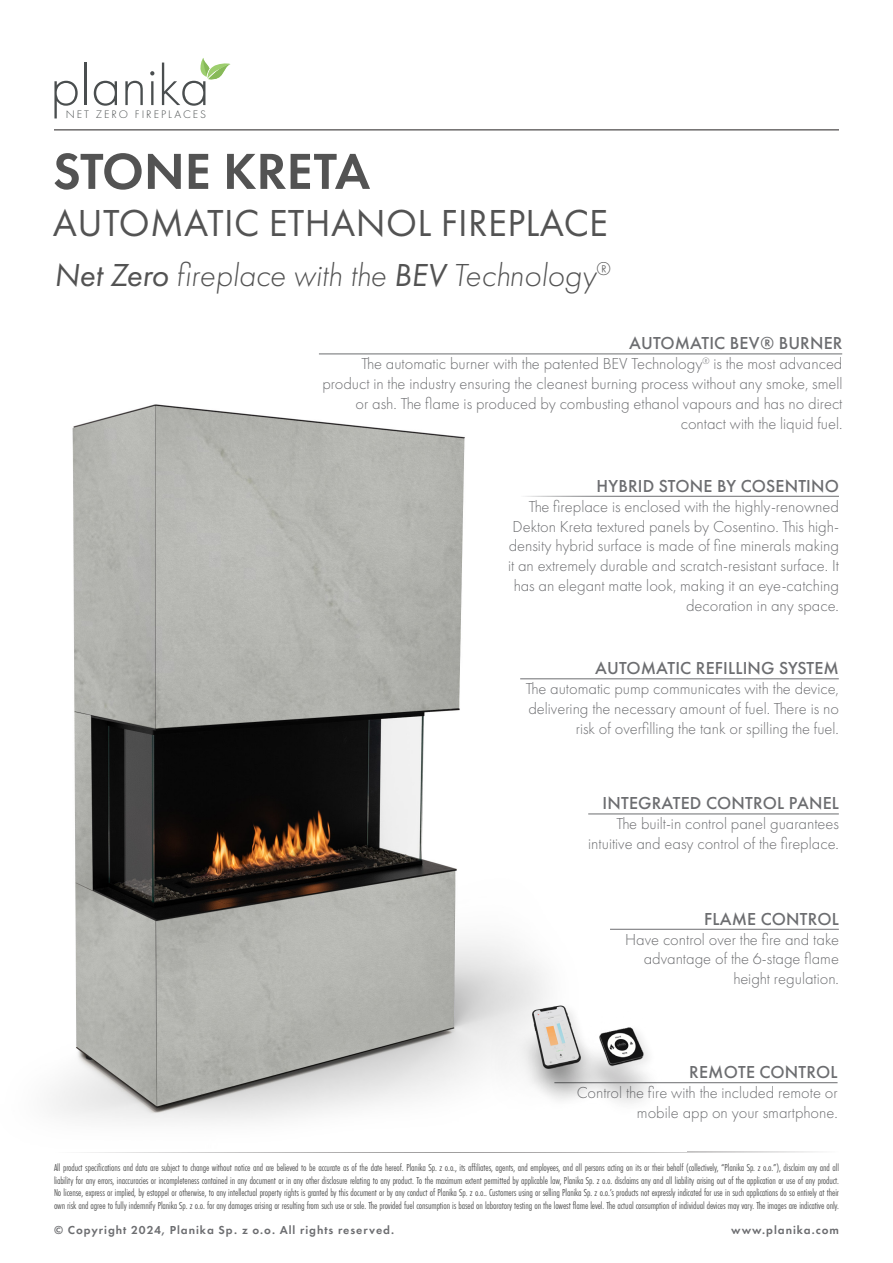
<style>
.page{position:relative;width:893px;height:1263px;background:#fff}
.page>*{position:absolute;margin:0;border:0;box-sizing:border-box;transform-origin:0 0}
.t1{font:300 58.35px "Futura PT";color:#4a4e4f}
.FIREPLACE{font:600 52.5px "Futura PT";color:#535353}
.t2{font:39px "Futura PT";letter-spacing:.01em;color:#535353}
.t3{font:italic 300 33px "Futura PT";color:#535353}
.t4{font:500 18px "Futura PT";letter-spacing:.01em;color:#6c6d70}
.t5{font:300 16.5px/19.8px "Futura PT";color:#6c6d70;text-align:right}
.t6{font:600 12px "Futura PT";letter-spacing:.08em;color:#6c6d70}
.t7{font:300 11.4px "Futura PT";letter-spacing:.175em;color:#4a4e4f}
.t8{font:10.5px/12.6px "Futura PT Cond";letter-spacing:-.01em;color:#535353;text-align:justify}
.s1{font-weight:400}
</style>
<div class="page">
<hr style="left:54px;top:130px;width:785px;height:1px;background:#231f20">
<hr style="left:54px;top:1152px;width:785px;height:1px;background:#231f20">
<svg style="left:200px;top:58px;width:30px;height:22px"></svg>
<img style="left:52px;top:353px;width:635px;height:769px">
<hr style="left:520px;top:678px;width:319px;height:1px;background:#6c6d70">
<hr style="left:554px;top:1082px;width:283px;height:1px;background:#6c6d70">
<hr style="left:588px;top:814px;width:251px;height:1px;background:#6c6d70">
<hr style="left:610px;top:929px;width:229px;height:1px;background:#6c6d70">
<hr style="left:319px;top:354px;width:523px;height:1px;background:#6c6d70">
<hr style="left:520px;top:496px;width:319px;height:1px;background:#6c6d70">
<img style="left:490px;top:955px;width:196px;height:167px">
<h1 class="t1" style="left:50px;top:53px;width:161px">planika</h1>
<p class="t7" style="left:66px;top:108px;width:142px">NET ZERO FIREPLACES</p>
<p class="FIREPLACE" style="left:53px;top:138px;width:319px">STONE KRETA</p>
<p class="t2" style="left:53px;top:200px;width:557px">AUTOMATIC ETHANOL FIREPLACE</p>
<p class="t3" style="left:54px;top:257px;width:557px"><span class="s1">Net Zero</span> fireplace with the <span class="s1">BEV</span> Technology<sup>®</sup></p>
<p class="t4" style="left:629px;top:333px;width:215px">AUTOMATIC BEV® BURNER</p>
<p class="t5" style="left:322px;top:354px;width:522px">The automatic burner with the patented BEV Technology<sup>®</sup> is the most advanced product in the industry ensuring the cleanest burning process without any smoke, smell or ash. The flame is produced by combusting ethanol vapours and has no direct contact with the liquid fuel.</p>
<p class="t4" style="left:597px;top:475px;width:244px">HYBRID STONE BY COSENTINO</p>
<p class="t5" style="left:508px;top:497px;width:332px">The fireplace is enclosed with the highly-renowned Dekton Kreta textured panels by Cosentino. This high&shy;density hybrid surface is made of fine minerals making it an extremely durable and scratch-resistant surface. It has an elegant matte look, making it an eye-catching decoration in any space.</p>
<p class="t4" style="left:595px;top:657px;width:245px">AUTOMATIC REFILLING SYSTEM</p>
<p class="t5" style="left:526px;top:679px;width:315px">The automatic pump communicates with the device, delivering the necessary amount of fuel. There is no risk of overfilling the tank or spilling the fuel.</p>
<p class="t4" style="left:603px;top:792px;width:238px">INTEGRATED CONTROL PANEL</p>
<p class="t5" style="left:588px;top:814px;width:252px">The built-in control panel guarantees intuitive and easy control of the fireplace.</p>
<p class="t4" style="left:704px;top:908px;width:136px">FLAME CONTROL</p>
<p class="t5" style="left:625px;top:929px;width:215px">Have control over the fire and take advantage of the 6-stage flame height regulation.</p>
<p class="t4" style="left:689px;top:1061px;width:150px">REMOTE CONTROL</p>
<p class="t5" style="left:577px;top:1083px;width:262px">Control the fire with the included remote or mobile app on your smartphone.</p>
<p class="t8" style="left:54px;top:1161px;width:787px">All product specifications and data are subject to change without notice and are believed to be accurate as of the date hereof. Planika Sp. z o.o., its affiliates, agents, and employees, and all persons acting on its or their behalf (collectively, “Planika Sp. z o.o.”), disclaim any and all liability for any errors, inaccuracies or incompleteness contained in any document or in any other disclosure relating to any product. To the maximum extent permitted by applicable law, Planika Sp. z o.o. disclaims any and all liability arising out of the application or use of any product.<br>No license, express or implied, by estoppel or otherwise, to any intellectual property rights is granted by this document or by any conduct of Planika Sp. z o.o.. Customers using or selling Planika Sp. z o.o.’s products not expressly indicated for use in such applications do so entirely at their own risk and agree to fully indemnify Planika Sp. z o.o. for any damages arising or resulting from such use or sale. The provided fuel consumption is based on laboratory testing on the lowest flame level. The actual consumption of individual devices may vary. The images are indicative only.</p>
<p class="t6" style="left:54px;top:1223px;width:342px">© Copyright 2024, Planika Sp. z o.o. All rights reserved.</p>
<p class="t6" style="left:731px;top:1223px;width:109px">www.planika.com</p>
</div>
